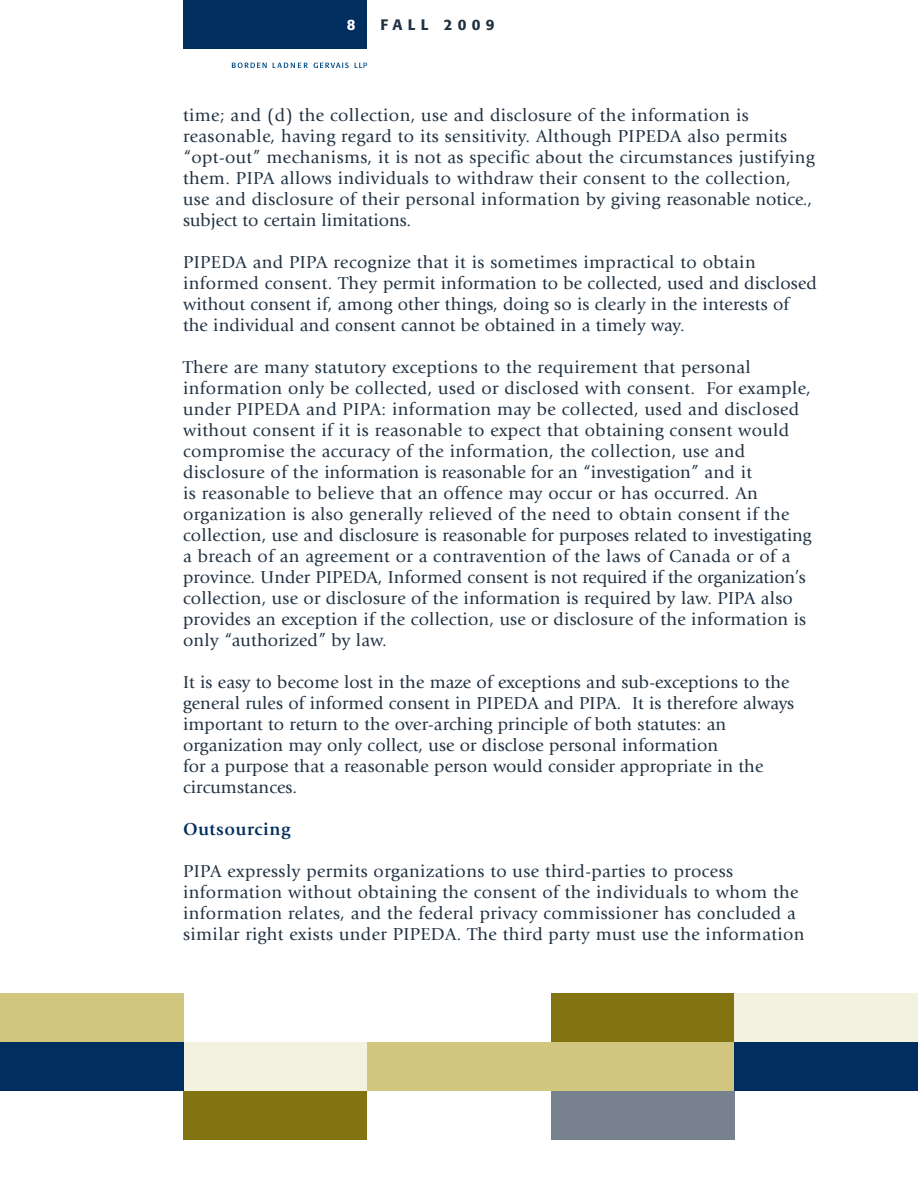
<style>
.page{position:relative;width:918px;height:1188px;background:#fff}
.page>*{position:absolute;margin:0;border:0;box-sizing:border-box;transform-origin:0 0}
.t1{font:18px/21px "Giovanni";letter-spacing:.02em;color:#213242}
.t2{font:700 18px "Giovanni";letter-spacing:.035em;color:#002e5e}
.t3{font:500 15px "Formata";letter-spacing:.35em;color:#213242}
.t4{font:500 15px "Formata";color:#fff}
</style>
<div class="page">
<div style="left:551px;top:994px;width:183px;height:48px;background:#837412"></div>
<div style="left:184px;top:1042px;width:183px;height:49px;background:#f3f1e0"></div>
<div style="left:184px;top:1091px;width:183px;height:48px;background:#837412"></div>
<div style="left:734px;top:994px;width:184px;height:48px;background:#f3f1e0"></div>
<div style="left:367px;top:1042px;width:367px;height:49px;background:#d0c67f"></div>
<div style="left:551px;top:1091px;width:183px;height:48px;background:#78828f"></div>
<div style="left:734px;top:1042px;width:184px;height:49px;background:#002e5e"></div>
<div style="left:184px;top:0;width:183px;height:49px;background:#002e5e"></div>
<svg style="left:232px;top:63px;width:35px;height:5px"></svg>
<svg style="left:273px;top:63px;width:35px;height:5px"></svg>
<svg style="left:314px;top:63px;width:35px;height:5px"></svg>
<svg style="left:355px;top:63px;width:12px;height:5px"></svg>
<div style="left:0;top:1042px;width:184px;height:49px;background:#002e5e"></div>
<div style="left:0;top:994px;width:184px;height:48px;background:#d0c67f"></div>
<p class="t4" style="left:347px;top:18px;width:10px">8</p>
<p class="t3" style="left:380px;top:18px;width:116px">FALL 2009</p>
<p class="t1" style="left:183px;top:106px;width:633px">time; and (d) the collection, use and disclosure of the information is reasonable, having regard to its sensitivity. Although PIPEDA also permits “opt-out” mechanisms, it is not as specific about the circumstances justifying them. PIPA allows individuals to withdraw their consent to the collection, use and disclosure of their personal information by giving reasonable notice., subject to certain limitations.</p>
<p class="t1" style="left:183px;top:253px;width:635px">PIPEDA and PIPA recognize that it is sometimes impractical to obtain informed consent. They permit information to be collected, used and disclosed without consent if, among other things, doing so is clearly in the interests of the individual and consent cannot be obtained in a timely way.</p>
<p class="t1" style="left:183px;top:358px;width:630px">There are many statutory exceptions to the requirement that personal information only be collected, used or disclosed with consent. For example, under PIPEDA and PIPA: information may be collected, used and disclosed without consent if it is reasonable to expect that obtaining consent would compromise the accuracy of the information, the collection, use and disclosure of the information is reasonable for an “investigation” and it<br>is reasonable to believe that an offence may occur or has occurred. An organization is also generally relieved of the need to obtain consent if the collection, use and disclosure is reasonable for purposes related to investigating a breach of an agreement or a contravention of the laws of Canada or of a province. Under PIPEDA, Informed consent is not required if the organization’s collection, use or disclosure of the information is required by law. PIPA also provides an exception if the collection, use or disclosure of the information is only “authorized” by law.</p>
<p class="t1" style="left:183px;top:673px;width:613px">It is easy to become lost in the maze of exceptions and sub-exceptions to the general rules of informed consent in PIPEDA and PIPA. It is therefore always important to return to the over-arching principle of both statutes: an organization may only collect, use or disclose personal information<br>for a purpose that a reasonable person would consider appropriate in the circumstances.</p>
<p class="t2" style="left:183px;top:822px;width:109px">Outsourcing</p>
<p class="t1" style="left:183px;top:862px;width:623px">PIPA expressly permits organizations to use third-parties to process information without obtaining the consent of the individuals to whom the information relates, and the federal privacy commissioner has concluded a similar right exists under PIPEDA. The third party must use the information</p>
</div>
